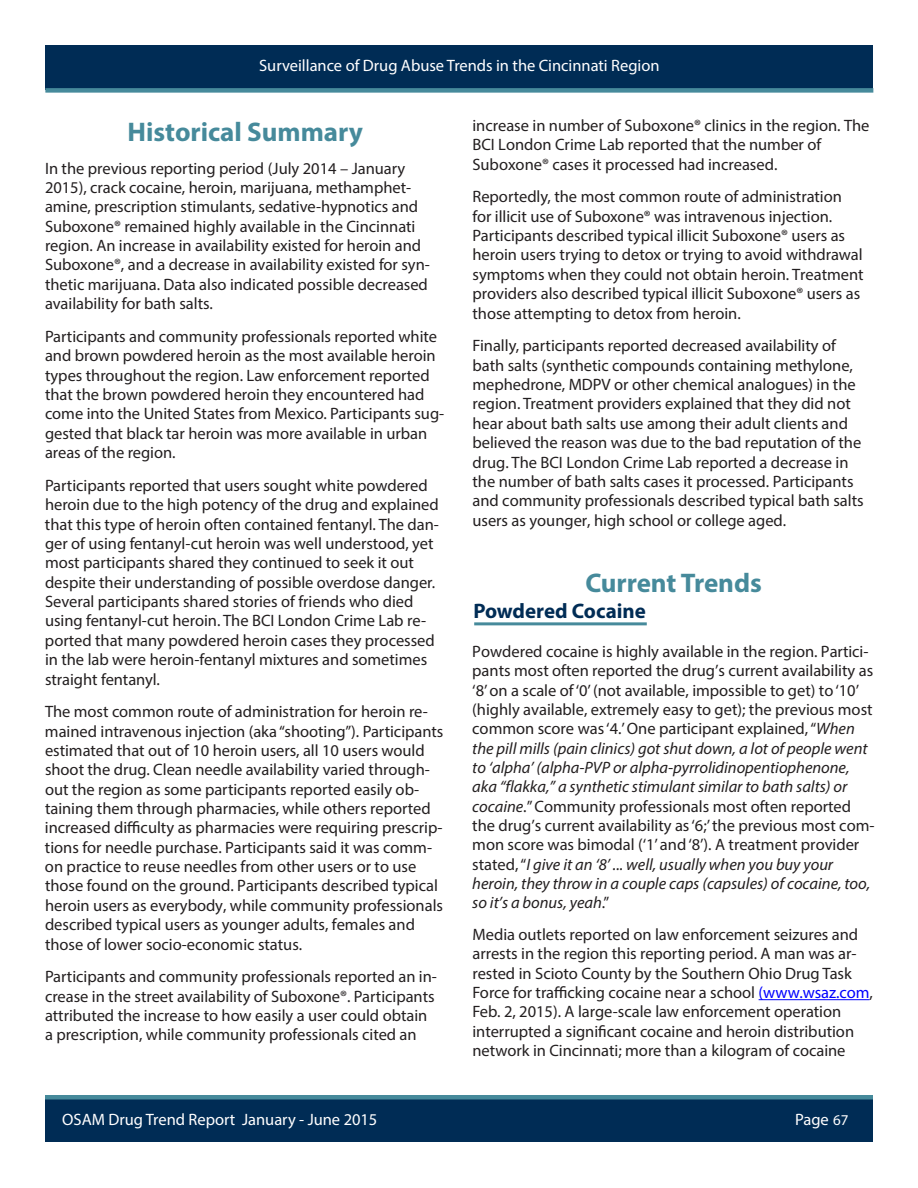
<style>
.page{position:relative;width:918px;height:1188px;background:#fff}
.page>*{position:absolute;margin:0;border:0;box-sizing:border-box;transform-origin:0 0}
.Subhead_with_rule_Ci{font:700 27px "Myriad Pro";color:#468a9b}
.Subhead_with_rule_Ci-2{font:700 21px "Myriad Pro";color:#002c55}
.t1{font:16.5px/19.4px "Myriad Pro";color:#231f20}
.t2{font:16.5px "Myriad Pro";color:#fff}
.s1{font-style:italic}
.s2{color:#00f}
.s3{font-size:15px}
</style>
<div class="page">
<div style="left:45px;top:45px;width:828px;height:45px;background:#002c55"></div>
<div style="left:45px;top:88px;width:828px;height:5px;background:#468a9b"></div>
<div style="left:45px;top:1097px;width:828px;height:45px;background:#002c55"></div>
<div style="left:45px;top:1095px;width:828px;height:5px;background:#468a9b"></div>
<hr style="left:474px;top:622px;width:173px;height:3px;background:#468a9b">
<hr style="left:759px;top:999px;width:111px;height:1px;background:#00f">
<p class="t2" style="left:259px;top:55px;width:402px">Surveillance of Drug Abuse Trends in the Cincinnati Region</p>
<p class="Subhead_with_rule_Ci" style="left:128px;top:114px;width:237px">Historical Summary</p>
<p class="t1" style="left:45px;top:158px;width:386px">In the previous reporting period (July 2014 – January 2015), crack cocaine, heroin, marijuana, methamphet&shy;amine, prescription stimulants, sedative-hypnotics and Suboxone® remained highly available in the Cincinnati region. An increase in availability existed for heroin and Suboxone®, and a decrease in availability existed for syn&shy;thetic marijuana. Data also indicated possible decreased availability for bath salts.</p>
<p class="t1" style="left:45px;top:327px;width:401px">Participants and community professionals reported white and brown powdered heroin as the most available heroin types throughout the region. Law enforcement reported that the brown powdered heroin they encountered had come into the United States from Mexico. Participants sug&shy;gested that black tar heroin was more available in urban areas of the region.</p>
<p class="t1" style="left:45px;top:476px;width:396px">Participants reported that users sought white powdered heroin due to the high potency of the drug and explained that this type of heroin often contained fentanyl. The dan&shy;ger of using fentanyl-cut heroin was well understood, yet most participants shared they continued to seek it out despite their understanding of possible overdose danger.<br>Several participants shared stories of friends who died using fentanyl-cut heroin. The BCI London Crime Lab re&shy;ported that many powdered heroin cases they processed in the lab were heroin-fentanyl mixtures and sometimes straight fentanyl.</p>
<p class="t1" style="left:45px;top:702px;width:400px">The most common route of administration for heroin re&shy;mained intravenous injection (aka “shooting”). Participants estimated that out of 10 heroin users, all 10 users would shoot the drug. Clean needle availability varied through&shy;out the region as some participants reported easily ob&shy;taining them through pharmacies, while others reported increased difficulty as pharmacies were requiring prescrip&shy;tions for needle purchase. Participants said it was comm&shy;on practice to reuse needles from other users or to use those found on the ground. Participants described typical heroin users as everybody, while community professionals described typical users as younger adults, females and those of lower socio-economic status.</p>
<p class="t1" style="left:45px;top:967px;width:393px">Participants and community professionals reported an in&shy;crease in the street availability of Suboxone®. Participants attributed the increase to how easily a user could obtain a prescription, while community professionals cited an</p>
<p class="t1" style="left:472px;top:115px;width:399px">increase in number of Suboxone® clinics in the region. The<br>BCI London Crime Lab reported that the number of<br>Suboxone® cases it processed had increased.</p>
<p class="t1" style="left:472px;top:187px;width:393px">Reportedly, the most common route of administration for illicit use of Suboxone® was intravenous injection.<br>Participants described typical illicit Suboxone® users as heroin users trying to detox or trying to avoid withdrawal symptoms when they could not obtain heroin. Treatment providers also described typical illicit Suboxone® users as those attempting to detox from heroin.</p>
<p class="t1" style="left:472px;top:336px;width:393px">Finally, participants reported decreased availability of bath salts (synthetic compounds containing methylone, mephedrone, MDPV or other chemical analogues) in the region. Treatment providers explained that they did not hear about bath salts use among their adult clients and believed the reason was due to the bad reputation of the drug. The BCI London Crime Lab reported a decrease in the number of bath salts cases it processed. Participants and community professionals described typical bath salts users as younger, high school or college aged.</p>
<p class="Subhead_with_rule_Ci" style="left:585px;top:565px;width:178px">Current Trends</p>
<p class="Subhead_with_rule_Ci-2" style="left:473px;top:598px;width:174px">Powdered Cocaine</p>
<p class="t1" style="left:472px;top:641px;width:404px">Powdered cocaine is highly available in the region. Partici&shy;pants most often reported the drug’s current availability as ‘8’on a scale of‘0’(not available, impossible to get) to ‘10’ (highly available, extremely easy to get); the previous most common score was ‘4.’One participant explained, “<span class="s1">When the pill mills (pain clinics) got shut down, a lot of people went to ‘alpha’ (alpha-PVP or alpha-pyrrolidinopentiophenone, aka “flakka,” a synthetic stimulant similar to bath salts) or cocaine</span>.”Community professionals most often reported the drug’s current availability as‘6;’the previous most com&shy;mon score was bimodal (‘1’ and ‘8’). A treatment provider stated, “<span class="s1">I give it an ‘8’ ... well, usually when you buy your heroin, they throw in a couple caps (capsules) of cocaine, too, so it’s a bonus, yeah</span>.”</p>
<p class="t1" style="left:472px;top:925px;width:402px">Media outlets reported on law enforcement seizures and arrests in the region this reporting period. A man was ar&shy;rested in Scioto County by the Southern Ohio Drug Task Force for trafficking cocaine near a school <span class="s2">(www.wsaz.com</span>, Feb. 2, 2015). A large-scale law enforcement operation interrupted a significant cocaine and heroin distribution network in Cincinnati; more than a kilogram of cocaine</p>
<p class="t2" style="left:239px;top:1108px;width:129px">January-June 2013</p>
<p class="t2" style="left:795px;top:1109px;width:55px">Page <span class="s3">67</span></p>
<p class="t2" style="left:62px;top:1109px;width:317px">OSAM Drug Trend Report January - June 2015</p>
</div>
